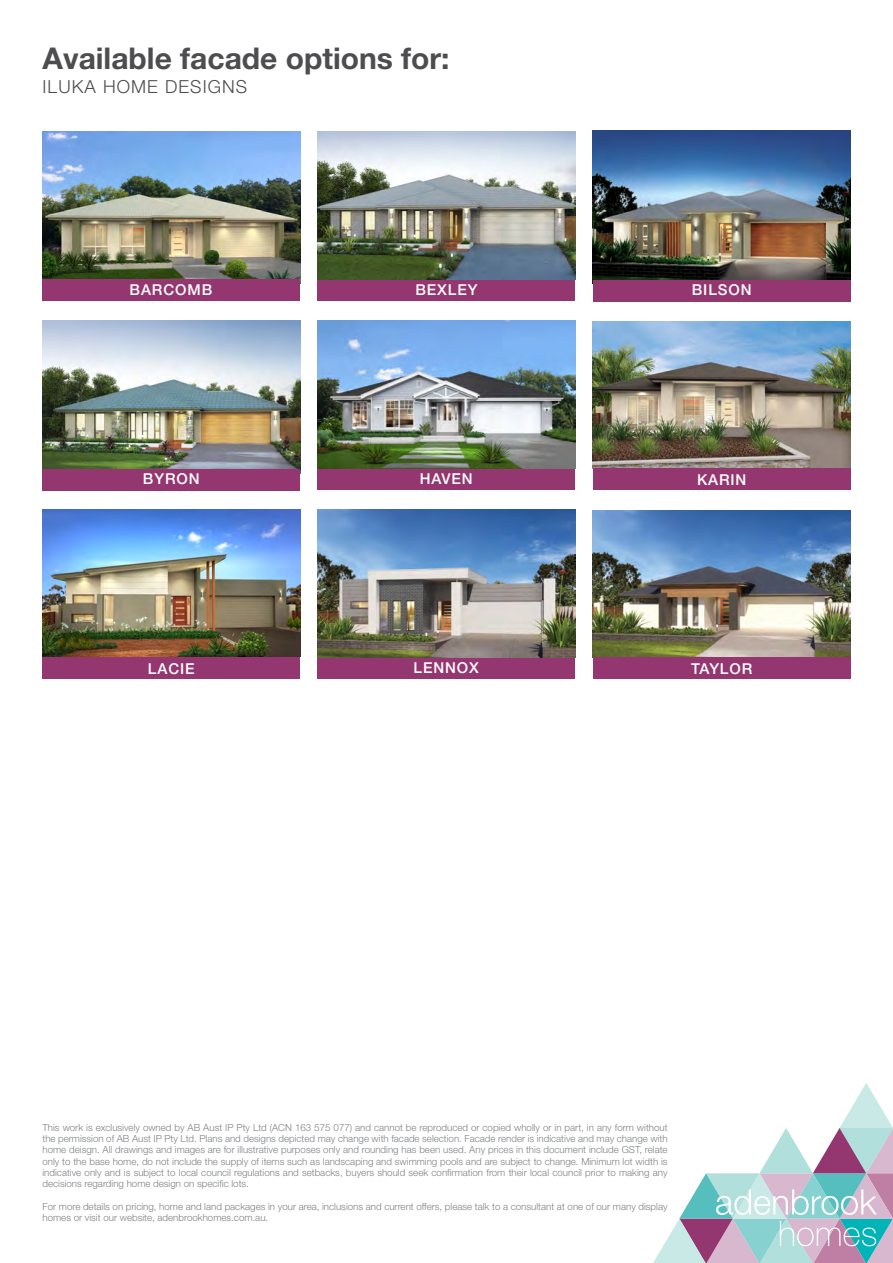
<style>
.page{position:relative;width:893px;height:1263px;background:#fff}
.page>*{position:absolute;margin:0;border:0;box-sizing:border-box;transform-origin:0 0}
.t1{font:700 30px "Helvetica Neue LT Pro";color:#4d4d4f}
.t2{font:300 18px "Helvetica Neue LT Pro";letter-spacing:.06em;color:#4d4d4f}
.t3{font:500 15px "Helvetica Neue LT Pro";letter-spacing:.06em;color:#fff}
.t4{font:300 9.75px/11.2px "Helvetica Neue LT Pro";color:#808285;text-align:justify}
</style>
<div class="page">
<img style="left:593px;top:131px;width:257px;height:149px">
<div style="left:318px;top:279px;width:257px;height:22px;background:#943770"></div>
<div style="left:593px;top:280px;width:257px;height:21px;background:#943770"></div>
<div style="left:318px;top:468px;width:257px;height:22px;background:#943770"></div>
<div style="left:318px;top:657px;width:257px;height:22px;background:#943770"></div>
<img style="left:318px;top:132px;width:257px;height:147px">
<img style="left:593px;top:321px;width:257px;height:147px">
<img style="left:593px;top:510px;width:257px;height:147px">
<img style="left:43px;top:321px;width:257px;height:148px">
<img style="left:43px;top:510px;width:257px;height:147px">
<img style="left:318px;top:321px;width:257px;height:147px">
<img style="left:318px;top:510px;width:257px;height:147px">
<div style="left:593px;top:468px;width:257px;height:22px;background:#943770"></div>
<div style="left:593px;top:657px;width:257px;height:22px;background:#943770"></div>
<div style="left:43px;top:469px;width:257px;height:22px;background:#943770"></div>
<div style="left:43px;top:657px;width:257px;height:21px;background:#943770"></div>
<img style="left:43px;top:132px;width:257px;height:147px">
<div style="left:43px;top:279px;width:257px;height:22px;background:#943770"></div>
<svg style="left:653px;top:1083px;width:240px;height:180px"></svg>
<h1 class="t1" style="left:43px;top:40px;width:409px">Available facade options for:</h1>
<h2 class="t2" style="left:43px;top:76px;width:206px">ILUKA HOME DESIGNS</h2>
<h3 class="t3" style="left:130px;top:281px;width:84px">BARCOMB</h3>
<h3 class="t3" style="left:415px;top:281px;width:64px">BEXLEY</h3>
<h3 class="t3" style="left:692px;top:280px;width:61px">BILSON</h3>
<h3 class="t3" style="left:143px;top:470px;width:58px">BYRON</h3>
<h3 class="t3" style="left:420px;top:470px;width:54px">HAVEN</h3>
<h3 class="t3" style="left:697px;top:470px;width:51px">KARIN</h3>
<h3 class="t3" style="left:148px;top:659px;width:48px">LACIE</h3>
<h3 class="t3" style="left:413px;top:659px;width:67px">LENNOX</h3>
<h3 class="t3" style="left:691px;top:659px;width:63px">TAYLOR</h3>
<p class="t4" style="left:43px;top:1121px;width:627px">This work is exclusively owned by AB Aust IP Pty Ltd (ACN 163 575 077) and cannot be reproduced or copied wholly or in part, in any form without the permission of AB Aust IP Pty Ltd. Plans and designs depicted may change with facade selection. Facade render is indicative and may change with home deisgn. All drawings and images are for illustrative purposes only and rounding has been used. Any prices in this document include GST, relate only to the base home, do not include the supply of items such as landscaping and swimming pools and are subject to change. Minimum lot width is indicative only and is subject to local council regulations and setbacks, buyers should seek confirmation from their local council prior to making any decisions regarding home design on specific lots.</p>
<p class="t4" style="left:43px;top:1200px;width:627px">For more details on pricing, home and land packages in your area, inclusions and current offers, please talk to a consultant at one of our many display homes or visit our website, adenbrookhomes.com.au.</p>
</div>
